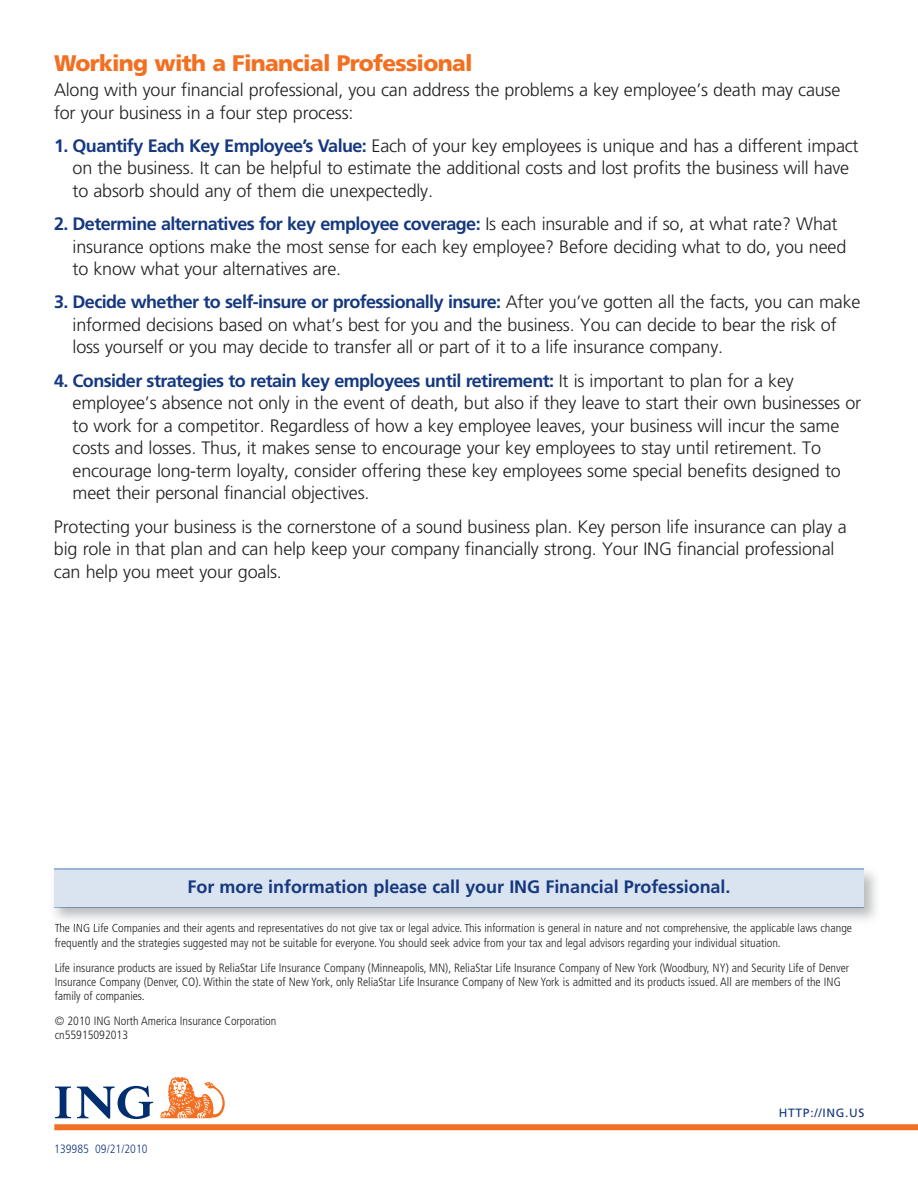
<style>
.page{position:relative;width:918px;height:1188px;background:#fff}
.page>*{position:absolute;margin:0;border:0;box-sizing:border-box;transform-origin:0 0}
.t1{font:900 22.5px "Frutiger LT Std";letter-spacing:-.03em;color:#f36f21}
.t2{font:300 18px/22.5px "Frutiger LT Std";letter-spacing:-.01em;color:#231f20}
.t3{font:700 18px "Frutiger LT Std";letter-spacing:-.005em;color:#15387f}
.t4{font:300 condensed 12px/14.2px "Frutiger LT Std";color:#231f20}
.t5{font:300 condensed 12px "Frutiger LT Std";color:#15387f}
.t6{font:12px "Frutiger LT Std";letter-spacing:.055em;color:#15387f}
.s1{font-weight:700;color:#15387f}
</style>
<div class="page">
<svg style="left:55px;top:1086px;width:98px;height:33px"></svg>
<svg style="left:160px;top:1077px;width:65px;height:41px"></svg>
<div style="left:54px;top:1124px;width:864px;height:6px;background:#f36f21"></div>
<img style="left:54px;top:868px;width:822px;height:58px">
<img style="left:55px;top:923px;width:100px;height:3px">
<img style="left:54px;top:869px;width:810px;height:1px">
<img style="left:54px;top:907px;width:810px;height:1px">
<div style="left:54px;top:870px;width:810px;height:36px;background:#dae3f0"></div>
<p class="t1" style="left:54px;top:52px;width:420px">Working with a Financial Professional</p>
<p class="t2" style="left:54px;top:80px;width:788px">Along with your financial professional, you can address the problems a key employee’s death may cause for your business in a four step process:</p>
<p class="t2" style="left:73px;top:136px;width:788px;text-indent:-19px"><span class="s1">1. Quantify Each Key Employee’s Value:</span> Each of your key employees is unique and has a different impact on the business. It can be helpful to estimate the additional costs and lost profits the business will have to absorb should any of them die unexpectedly.</p>
<p class="t2" style="left:73px;top:214px;width:775px;text-indent:-19px"><span class="s1">2. Determine alternatives for key employee coverage:</span> Is each insurable and if so, at what rate? What insurance options make the most sense for each key employee? Before deciding what to do, you need to know what your alternatives are.</p>
<p class="t2" style="left:73px;top:292px;width:789px;text-indent:-19px"><span class="s1">3. Decide whether to self-insure or professionally insure:</span> After you’ve gotten all the facts, you can make informed decisions based on what’s best for you and the business. You can decide to bear the risk of loss yourself or you may decide to transfer all or part of it to a life insurance company.</p>
<p class="t2" style="left:73px;top:371px;width:790px;text-indent:-19px"><span class="s1">4. Consider strategies to retain key employees until retirement:</span> It is important to plan for a key employee’s absence not only in the event of death, but also if they leave to start their own businesses or to work for a competitor. Regardless of how a key employee leaves, your business will incur the same costs and losses. Thus, it makes sense to encourage your key employees to stay until retirement. To encourage long-term loyalty, consider offering these key employees some special benefits designed to meet their personal financial objectives.</p>
<p class="t2" style="left:54px;top:517px;width:794px">Protecting your business is the cornerstone of a sound business plan. Key person life insurance can play a big role in that plan and can help keep your company financially strong. Your ING financial professional can help you meet your goals.</p>
<p class="t3" style="left:188px;top:879px;width:544px">For more information please call your ING Financial Professional.</p>
<p class="t4" style="left:55px;top:922px;width:799px">The ING Life Companies and their agents and representatives do not give tax or legal advice. This information is general in nature and not comprehensive, the applicable laws change frequently and the strategies suggested may not be suitable for everyone. You should seek advice from your tax and legal advisors regarding your individual situation.</p>
<p class="t4" style="left:55px;top:961px;width:796px">Life insurance products are issued by ReliaStar Life Insurance Company (Minneapolis, MN), ReliaStar Life Insurance Company of New York (Woodbury, NY) and Security Life of Denver<br>Insurance Company (Denver, CO). Within the state of New York, only ReliaStar Life Insurance Company of New York is admitted and its products issued. All are members of the ING family of companies.</p>
<p class="t4" style="left:55px;top:1014px;width:223px">© 2010 ING North America Insurance Corporation cn55915092013</p>
<p class="t5" style="left:54px;top:1143px;width:95px">139985 09/21/2010</p>
<p class="t6" style="left:779px;top:1107px;width:87px">HTTP://ING.US</p>
</div>
